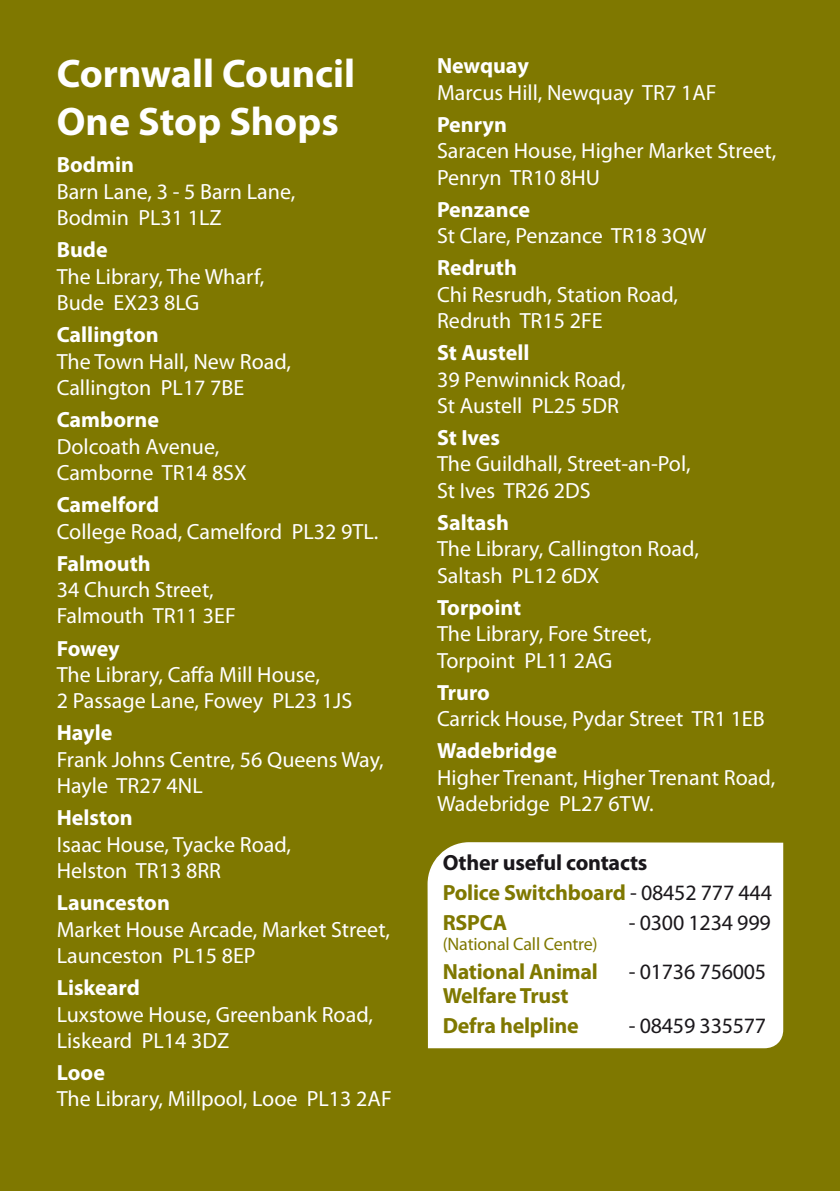
<style>
.page{position:relative;width:840px;height:1191px;background:#fff}
.page>*{position:absolute;margin:0;border:0;box-sizing:border-box;transform-origin:0 0}
.t1{font:700 40px/48px "Myriad Pro";color:#fff}
.t2{font:22px/26.4px "Myriad Pro";color:#fff}
.t3{font:700 22px "Myriad Pro";color:#fff}
.t4{font:700 22px "Myriad Pro";letter-spacing:-.01em;color:#7f7800}
.t5{font:22px "Myriad Pro";letter-spacing:-.01em;color:#1a171b}
.t6{font:700 22px "Myriad Pro";letter-spacing:-.01em;color:#1a171b}
.t7{font:18px "Myriad Pro";letter-spacing:-.01em;color:#7f7800}
.s1{font-weight:400;color:#1a171b}
</style>
<div class="page">
<div style="left:0;top:0;width:839px;height:1191px;background:#7f7800"></div>
<div style="left:427px;top:842px;width:355px;height:206px;background:#fff"></div>
<h2 class="t1" style="left:57px;top:48px;width:300px">Cornwall Council<br>One Stop Shops</h2>
<h4 class="t3" style="left:57px;top:151px;width:79px">Bodmin</h4>
<p class="t2" style="left:57px;top:178px;width:240px">Barn Lane, 3 - 5 Barn Lane,<br>Bodmin PL31 1LZ</p>
<h4 class="t3" style="left:57px;top:236px;width:52px">Bude</h4>
<p class="t2" style="left:57px;top:263px;width:209px">The Library, The Wharf,<br>Bude EX23 8LG</p>
<h4 class="t3" style="left:57px;top:320px;width:103px">Callington</h4>
<p class="t2" style="left:57px;top:348px;width:236px">The Town Hall, New Road,<br>Callington PL17 7BE</p>
<p class="t3" style="left:57px;top:405px;width:104px">Camborne</p>
<p class="t2" style="left:57px;top:433px;width:191px">Dolcoath Avenue,<br>Camborne TR14 8SX</p>
<h4 class="t3" style="left:57px;top:490px;width:104px">Camelford</h4>
<p class="t2" style="left:57px;top:517px;width:323px">College Road, Camelford PL32 9TL.</p>
<p class="t3" style="left:57px;top:549px;width:95px">Falmouth</p>
<p class="t2" style="left:57px;top:576px;width:180px">34 Church Street,<br>Falmouth TR11 3EF</p>
<h4 class="t3" style="left:57px;top:634px;width:64px">Fowey</h4>
<p class="t2" style="left:57px;top:661px;width:297px">The Library, Caffa Mill House,<br>2 Passage Lane, Fowey PL23 1JS</p>
<p class="t3" style="left:57px;top:718px;width:57px">Hayle</p>
<p class="t2" style="left:57px;top:746px;width:328px">Frank Johns Centre, 56 Queens Way,<br>Hayle TR27 4NL</p>
<p class="t3" style="left:57px;top:803px;width:77px">Helston</p>
<p class="t2" style="left:57px;top:831px;width:236px">Isaac House, Tyacke Road,<br>Helston TR13 8RR</p>
<h4 class="t3" style="left:57px;top:888px;width:115px">Launceston</h4>
<p class="t2" style="left:57px;top:915px;width:334px">Market House Arcade, Market Street,<br>Launceston PL15 8EP</p>
<h4 class="t3" style="left:57px;top:973px;width:84px">Liskeard</h4>
<p class="t2" style="left:57px;top:1000px;width:318px">Luxstowe House, Greenbank Road,<br>Liskeard PL14 3DZ</p>
<h4 class="t3" style="left:57px;top:1058px;width:50px">Looe</h4>
<p class="t2" style="left:57px;top:1085px;width:336px">The Library, Millpool, Looe PL13 2AF</p>
<h4 class="t3" style="left:437px;top:51px;width:93px">Newquay</h4>
<p class="t2" style="left:437px;top:79px;width:281px">Marcus Hill, Newquay TR7 1AF</p>
<p class="t3" style="left:437px;top:110px;width:71px">Penryn</p>
<p class="t2" style="left:437px;top:137px;width:340px">Saracen House, Higher Market Street,<br>Penryn TR10 8HU</p>
<p class="t3" style="left:437px;top:195px;width:94px">Penzance</p>
<p class="t2" style="left:437px;top:222px;width:271px">St Clare, Penzance TR18 3QW</p>
<p class="t3" style="left:437px;top:253px;width:81px">Redruth</p>
<p class="t2" style="left:437px;top:281px;width:242px">Chi Resrudh, Station Road,<br>Redruth TR15 2FE</p>
<h4 class="t3" style="left:437px;top:338px;width:94px">St Austell</h4>
<p class="t2" style="left:437px;top:365px;width:190px">39 Penwinnick Road,<br>St Austell PL25 5DR</p>
<h4 class="t3" style="left:437px;top:423px;width:65px">St Ives</h4>
<p class="t2" style="left:437px;top:450px;width:255px">The Guildhall, Street-an-Pol,<br>St Ives TR26 2DS</p>
<h4 class="t3" style="left:437px;top:508px;width:73px">Saltash</h4>
<p class="t2" style="left:437px;top:535px;width:263px">The Library, Callington Road,<br>Saltash PL12 6DX</p>
<h4 class="t3" style="left:437px;top:593px;width:86px">Torpoint</h4>
<p class="t2" style="left:437px;top:620px;width:216px">The Library, Fore Street,<br>Torpoint PL11 2AG</p>
<p class="t3" style="left:437px;top:678px;width:54px">Truro</p>
<p class="t2" style="left:437px;top:705px;width:329px">Carrick House, Pydar Street TR1 1EB</p>
<p class="t3" style="left:437px;top:736px;width:122px">Wadebridge</p>
<p class="t2" style="left:437px;top:763px;width:339px">Higher Trenant, Higher Trenant Road,<br>Wadebridge PL27 6TW.</p>
<h4 class="t6" style="left:442px;top:848px;width:206px">Other useful contacts</h4>
<p class="t4" style="left:442px;top:878px;width:330px">Police Switchboard <span class="s1">- 08452 777 444</span></p>
<p class="t4" style="left:442px;top:908px;width:66px">RSPCA</p>
<p class="t5" style="left:628px;top:908px;width:143px">- 0300 1234 999</p>
<p class="t7" style="left:442px;top:932px;width:156px">(National Call Centre)</p>
<p class="t4" style="left:442px;top:957px;width:157px">National Animal</p>
<p class="t5" style="left:628px;top:958px;width:139px">- 01736 756005</p>
<h4 class="t4" style="left:442px;top:981px;width:127px">Welfare Trust</h4>
<p class="t4" style="left:442px;top:1011px;width:138px">Defra helpline</p>
<p class="t5" style="left:628px;top:1012px;width:139px">- 08459 335577</p>
</div>
